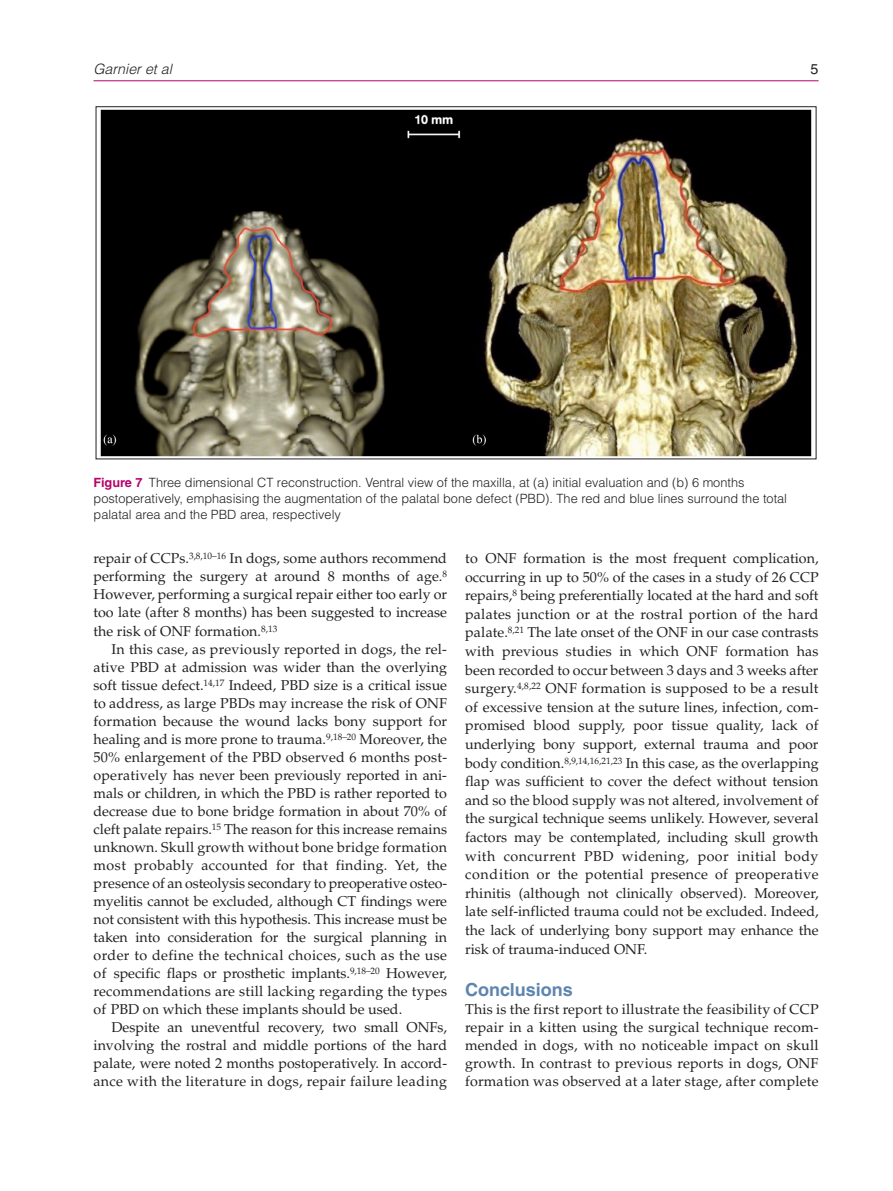
<style>
.page{position:relative;width:893px;height:1191px;background:#fff}
.page>*{position:absolute;margin:0;border:0;box-sizing:border-box;transform-origin:0 0}
.t1{font:700 18px "Helvetica LT Std";color:#5e85ae}
.t2{font:14.25px/18px "Palatino LT Std";letter-spacing:.005em;color:#231f20;text-align:justify}
.t3{font:italic 300 14.25px "Helvetica LT Std";color:#231f20}
.t4{font:14.25px "Helvetica LT Std";color:#231f20}
.t5{font:300 12.75px/15.8px "Helvetica LT Std";color:#231f20}
.s1{font-weight:700;color:#b6036c}
</style>
<div class="page">
<hr style="left:94px;top:80px;width:725px;height:1px;background:#b6036c">
<img style="left:100px;top:109px;width:712px;height:348px">
<p class="t3" style="left:94px;top:60px;width:80px">Garnier et al</p>
<p class="t4" style="left:811px;top:61px;width:9px">5</p>
<p class="t5" style="left:94px;top:474px;width:695px"><span class="s1">Figure 7</span> Three dimensional CT reconstruction. Ventral view of the maxilla, at (a) initial evaluation and (b) 6 months postoperatively, emphasising the augmentation of the palatal bone defect (PBD). The red and blue lines surround the total palatal area and the PBD area, respectively</p>
<p class="t2" style="left:94px;top:549px;width:355px">repair of CCPs.<sup>3,8,10–16</sup> In dogs, some authors recommend performing the surgery at around 8 months of age.<sup>8<br></sup>However, performing a surgical repair either too early or too late (after 8 months) has been suggested to increase the risk of ONF formation.<sup>8,13</sup></p>
<p class="t2" style="left:94px;top:640px;width:355px;text-indent:18px">In this case, as previously reported in dogs, the rel&shy;ative PBD at admission was wider than the overlying soft tissue defect.<sup>14,17</sup> Indeed, PBD size is a critical issue to address, as large PBDs may increase the risk of ONF formation because the wound lacks bony support for healing and is more prone to trauma.<sup>9,18–20</sup> Moreover, the 50% enlargement of the PBD observed 6 months post&shy;operatively has never been previously reported in ani&shy;mals or children, in which the PBD is rather reported to decrease due to bone bridge formation in about 70% of cleft palate repairs.<sup>15</sup> The reason for this increase remains unknown. Skull growth without bone bridge formation most probably accounted for that finding. Yet, the presence of an osteolysis secondary to preoperative osteo&shy;myelitis cannot be excluded, although CT findings were not consistent with this hypothesis. This increase must be taken into consideration for the surgical planning in order to define the technical choices, such as the use of specific flaps or prosthetic implants.<sup>9,18–20</sup> However, recommendations are still lacking regarding the types of PBD on which these implants should be used.</p>
<p class="t2" style="left:94px;top:1018px;width:355px;text-indent:18px">Despite an uneventful recovery, two small ONFs, involving the rostral and middle portions of the hard palate, were noted 2 months postoperatively. In accord&shy;ance with the literature in dogs, repair failure leading</p>
<p class="t2" style="left:465px;top:549px;width:355px;line-height:18.6px">to ONF formation is the most frequent complication, occurring in up to 50% of the cases in a study of 26 CCP repairs,<sup>8</sup> being preferentially located at the hard and soft palates junction or at the rostral portion of the hard palate.<sup>8,21</sup> The late onset of the ONF in our case contrasts with previous studies in which ONF formation has been recorded to occur between 3 days and 3 weeks after surgery.<sup>4,8,22</sup> ONF formation is supposed to be a result of excessive tension at the suture lines, infection, com&shy;promised blood supply, poor tissue quality, lack of underlying bony support, external trauma and poor body condition.<sup>8,9,14,16,21,23</sup> In this case, as the overlapping flap was sufficient to cover the defect without tension and so the blood supply was not altered, involvement of the surgical technique seems unlikely. However, several factors may be contemplated, including skull growth with concurrent PBD widening, poor initial body condition or the potential presence of preoperative rhinitis (although not clinically observed). Moreover, late self-inflicted trauma could not be excluded. Indeed, the lack of underlying bony support may enhance the risk of trauma-induced ONF.</p>
<p class="t1" style="left:465px;top:979px;width:109px">Conclusions</p>
<p class="t2" style="left:465px;top:1000px;width:355px">This is the first report to illustrate the feasibility of CCP repair in a kitten using the surgical technique recom&shy;mended in dogs, with no noticeable impact on skull growth. In contrast to previous reports in dogs, ONF formation was observed at a later stage, after complete</p>
</div>
